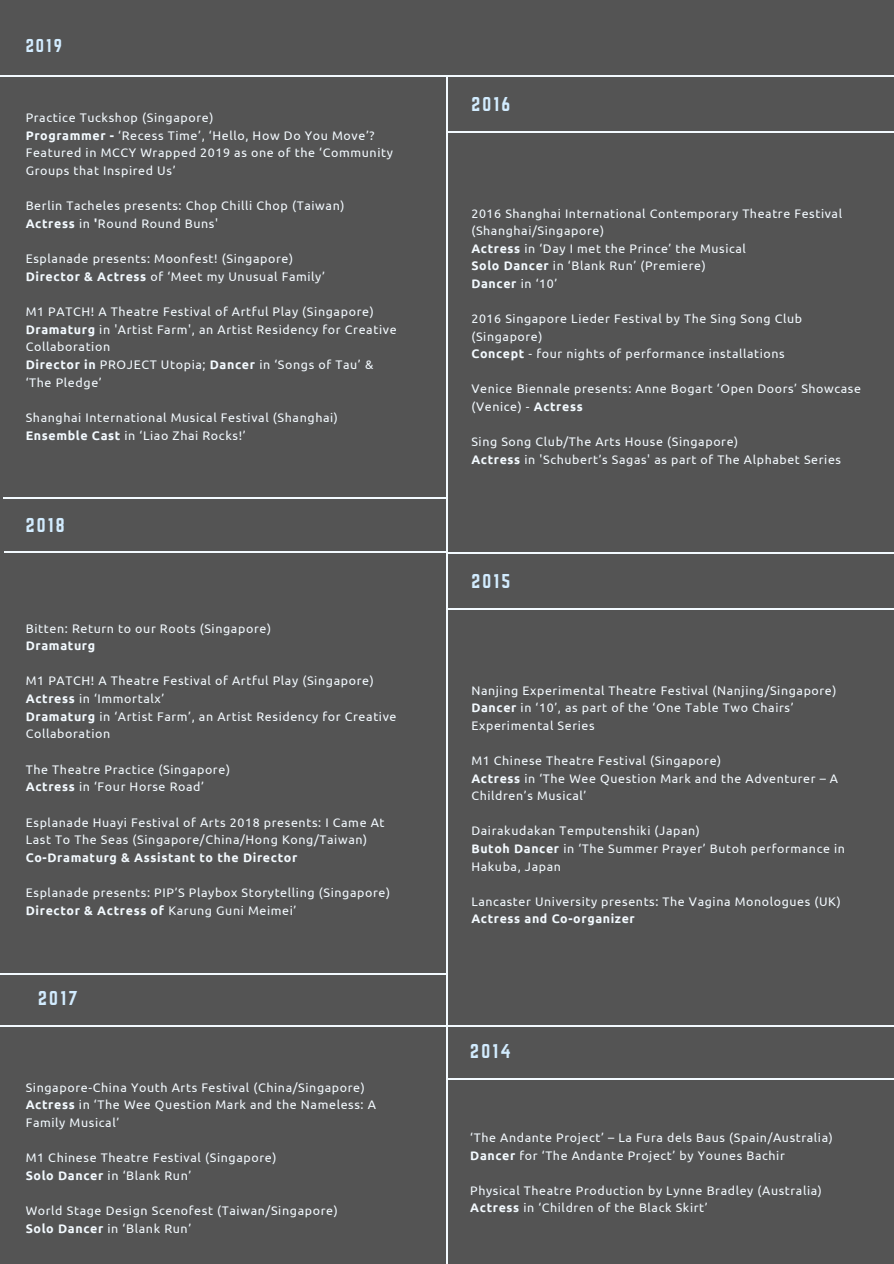
<style>
.page{position:relative;width:894px;height:1264px;background:#fff}
.page>*{position:absolute;margin:0;border:0;box-sizing:border-box;transform-origin:0 0}
.t1{font:17.55px "Norwester";letter-spacing:.13em;color:#d2ecff}
.t2{font:16.35px "Norwester";color:#d2ecff}
.t3{font:12.45px/17.7px "Ubuntu";letter-spacing:.05em;color:#f3faff}
.t4{font:700 12.45px "Ubuntu";letter-spacing:.05em;color:#f3faff}
.s1{font-weight:700}
</style>
<div class="page">
<div style="left:0;top:0;width:893px;height:1263px;background:#545454"></div>
<hr style="left:446px;top:77px;width:1px;height:1186px;background:#f3faff">
<hr style="left:0;top:973px;width:446px;height:1px;background:#f3faff">
<hr style="left:0;top:1025px;width:446px;height:1px;background:#f3faff">
<hr style="left:448px;top:608px;width:445px;height:1px;background:#f3faff">
<hr style="left:447px;top:552px;width:446px;height:1px;background:#f3faff">
<hr style="left:446px;top:1078px;width:447px;height:1px;background:#f3faff">
<hr style="left:447px;top:1025px;width:446px;height:1px;background:#f3faff">
<hr style="left:4px;top:551px;width:443px;height:1px;background:#f3faff">
<hr style="left:3px;top:497px;width:443px;height:1px;background:#f3faff">
<hr style="left:448px;top:131px;width:445px;height:1px;background:#f3faff">
<hr style="left:0;top:75px;width:893px;height:2px;background:#f3faff">
<h2 class="t2" style="left:26px;top:35px;width:38px">2019</h2>
<p class="t3" style="left:26px;top:108px;width:369px">Practice Tuckshop (Singapore)<br><span class="s1">Programmer -</span> ‘Recess Time’, ‘Hello, How Do You Move’?<br>Featured in MCCY Wrapped 2019 as one of the ‘Community Groups that Inspired Us’</p>
<p class="t3" style="left:26px;top:197px;width:320px">Berlin Tacheles presents: Chop Chilli Chop (Taiwan)<br><span class="s1">Actress</span> in <span class="s1">'</span>Round Round Buns'</p>
<p class="t3" style="left:26px;top:250px;width:301px">Esplanade presents: Moonfest! (Singapore)<br><span class="s1">Director &amp; Actress</span> of ‘Meet my Unusual Family’</p>
<p class="t3" style="left:26px;top:303px;width:372px">M1 PATCH! A Theatre Festival of Artful Play (Singapore)<br><span class="s1">Dramaturg</span> in 'Artist Farm', an Artist Residency for Creative Collaboration<br><span class="s1">Director in</span> PROJECT Utopia; <span class="s1">Dancer</span> in ‘Songs of Tau’ &amp; ‘The Pledge’</p>
<p class="t3" style="left:26px;top:408px;width:314px">Shanghai International Musical Festival (Shanghai)<br><span class="s1">Ensemble Cast</span> in ‘Liao Zhai Rocks!’</p>
<h1 class="t1" style="left:26px;top:514px;width:40px">2018</h1>
<p class="t3" style="left:26px;top:619px;width:247px">Bitten: Return to our Roots (Singapore)</p>
<p class="t4" style="left:26px;top:638px;width:71px">Dramaturg</p>
<p class="t3" style="left:26px;top:672px;width:372px">M1 PATCH! A Theatre Festival of Artful Play (Singapore)<br><span class="s1">Actress</span> in ‘Immortalx’<br><span class="s1">Dramaturg</span> in ‘Artist Farm’, an Artist Residency for Creative Collaboration</p>
<p class="t3" style="left:26px;top:760px;width:206px">The Theatre Practice (Singapore)<br><span class="s1">Actress</span> in ‘Four Horse Road’</p>
<p class="t3" style="left:26px;top:813px;width:360px">Esplanade Huayi Festival of Arts 2018 presents: I Came At<br>Last To The Seas (Singapore/China/Hong Kong/Taiwan)</p>
<p class="t4" style="left:26px;top:850px;width:273px">Co-Dramaturg &amp; Assistant to the Director</p>
<p class="t3" style="left:26px;top:883px;width:366px">Esplanade presents: PIP’S Playbox Storytelling (Singapore)<br><span class="s1">Director &amp; Actress of</span> Karung Guni Meimei’</p>
<h1 class="t1" style="left:38px;top:987px;width:41px">2017</h1>
<p class="t3" style="left:26px;top:1078px;width:352px">Singapore-China Youth Arts Festival (China/Singapore)<br><span class="s1">Actress</span> in ‘The Wee Question Mark and the Nameless: A<br>Family Musical’</p>
<p class="t3" style="left:26px;top:1148px;width:252px">M1 Chinese Theatre Festival (Singapore)<br><span class="s1">Solo Dancer</span> in ‘Blank Run’</p>
<p class="t3" style="left:26px;top:1201px;width:313px">World Stage Design Scenofest (Taiwan/Singapore)<br><span class="s1">Solo Dancer</span> in ‘Blank Run’</p>
<h1 class="t1" style="left:471px;top:93px;width:40px">2016</h1>
<p class="t3" style="left:471px;top:204px;width:372px">2016 Shanghai International Contemporary Theatre Festival (Shanghai/Singapore)<br><span class="s1">Actress</span> in ‘Day I met the Prince’ the Musical<br><span class="s1">Solo Dancer</span> in ‘Blank Run’ (Premiere)<br><span class="s1">Dancer</span> in ‘10’</p>
<p class="t3" style="left:471px;top:310px;width:332px">2016 Singapore Lieder Festival by The Sing Song Club (Singapore)<br><span class="s1">Concept</span> - four nights of performance installations</p>
<p class="t3" style="left:471px;top:380px;width:391px">Venice Biennale presents: Anne Bogart ‘Open Doors’ Showcase (Venice) - <span class="s1">Actress</span></p>
<p class="t3" style="left:471px;top:433px;width:371px">Sing Song Club/The Arts House (Singapore)<br><span class="s1">Actress</span> in 'Schubert’s Sagas' as part of The Alphabet Series</p>
<h1 class="t1" style="left:471px;top:570px;width:40px">2015</h1>
<p class="t3" style="left:471px;top:681px;width:366px">Nanjing Experimental Theatre Festival (Nanjing/Singapore)<br><span class="s1">Dancer</span> in ‘10’, as part of the ‘One Table Two Chairs’<br>Experimental Series</p>
<p class="t3" style="left:471px;top:751px;width:368px">M1 Chinese Theatre Festival (Singapore)<br><span class="s1">Actress</span> in ‘The Wee Question Mark and the Adventurer – A<br>Children’s Musical’</p>
<p class="t3" style="left:471px;top:822px;width:375px">Dairakudakan Temputenshiki (Japan)<br><span class="s1">Butoh Dancer</span> in ‘The Summer Prayer’ Butoh performance in<br>Hakuba, Japan</p>
<p class="t3" style="left:471px;top:892px;width:371px">Lancaster University presents: The Vagina Monologues (UK)</p>
<p class="t4" style="left:471px;top:911px;width:165px">Actress and Co-organizer</p>
<h1 class="t1" style="left:470px;top:1040px;width:42px">2014</h1>
<p class="t3" style="left:470px;top:1128px;width:364px">‘The Andante Project’ – La Fura dels Baus (Spain/Australia)<br><span class="s1">Dancer</span> for ‘The Andante Project’ by Younes Bachir</p>
<p class="t3" style="left:470px;top:1181px;width:353px">Physical Theatre Production by Lynne Bradley (Australia)<br><span class="s1">Actress</span> in ‘Children of the Black Skirt’</p>
</div>
